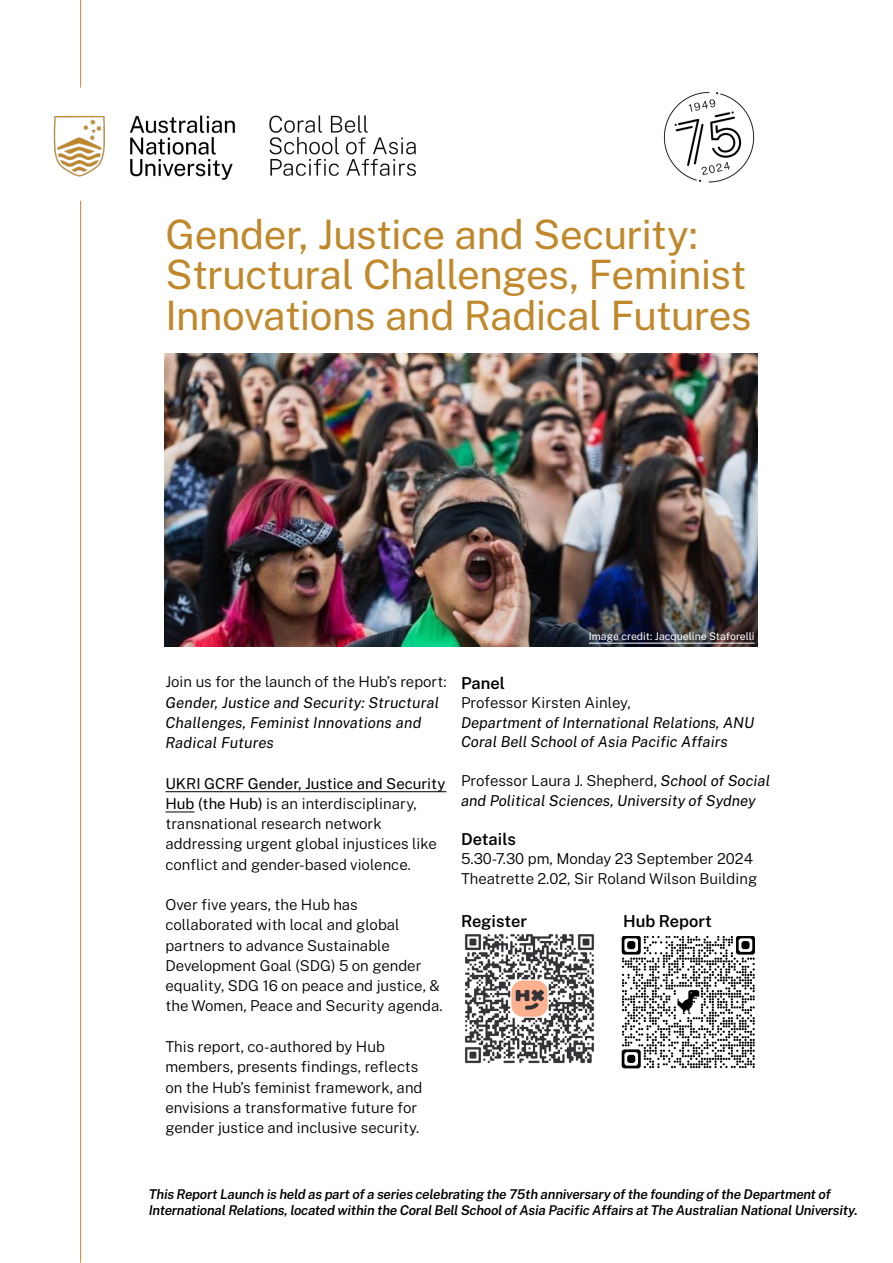
<style>
.page{position:relative;width:893px;height:1263px;background:#fff}
.page>*{position:absolute;margin:0;border:0;box-sizing:border-box;transform-origin:0 0}
._60_62_title_GOLD{font:40.5px/40.5px "Public Sans";letter-spacing:-.015em;color:#c0882b}
.t1{font:600 16.5px "Public Sans";color:#000}
.Body_Copy_9pt{font:300 15px/20.2px "Public Sans";color:#000}
.Body_Copy_9pt-2{font:italic 15px/20.2px "Public Sans";color:#000}
.t2{font:italic 600 13.5px/16.2px "Public Sans";letter-spacing:-.02em;color:#000}
.t3{font:10.5px "Public Sans";color:#fff}
.s1{font-weight:300;font-style:normal}
.s2{font-weight:400}
</style>
<div class="page">
<img style="left:53px;top:115px;width:363px;height:65px">
<hr style="left:80px;top:0;width:1px;height:88px;background:#c0882b">
<hr style="left:80px;top:201px;width:1px;height:1062px;background:#c0882b">
<hr style="left:165px;top:791px;width:281px;height:1px;background:#000">
<hr style="left:165px;top:811px;width:30px;height:1px;background:#000">
<img style="left:464px;top:934px;width:131px;height:130px">
<img style="left:621px;top:936px;width:134px;height:132px">
<img style="left:663px;top:91px;width:92px;height:92px">
<img style="left:165px;top:354px;width:592px;height:292px">
<hr style="left:589px;top:643px;width:166px;height:1px;background:#fff">
<p class="_60_62_title_GOLD" style="left:165px;top:212px;width:588px">Gender, Justice and Security:<br>Structural Challenges, Feminist<br>Innovations and Radical Futures</p>
<p class="Body_Copy_9pt-2" style="left:165px;top:671px;width:283px"><span class="s1">Join us for the launch of the Hub’s report:<br></span>Gender, Justice and Security: Structural Challenges, Feminist Innovations and Radical Futures</p>
<p class="Body_Copy_9pt" style="left:165px;top:772px;width:281px"><span class="s2">UKRI GCRF Gender, Justice and Security Hub (the Hub)</span> is an interdisciplinary, transnational research network addressing urgent global injustices like conflict and gender-based violence.</p>
<p class="Body_Copy_9pt" style="left:165px;top:894px;width:279px">Over five years, the Hub has collaborated with local and global partners to advance Sustainable Development Goal (SDG) 5 on gender equality, SDG 16 on peace and justice, &amp; the Women, Peace and Security agenda.</p>
<p class="Body_Copy_9pt" style="left:165px;top:1035px;width:259px">This report, co-authored by Hub members, presents findings, reflects on the Hub’s feminist framework, and envisions a transformative future for gender justice and inclusive security.</p>
<p class="t3" style="left:589px;top:629px;width:167px">Image credit: Jacqueline Staforelli</p>
<p class="t1" style="left:461px;top:671px;width:45px">Panel</p>
<p class="Body_Copy_9pt-2" style="left:461px;top:692px;width:295px;line-height:19.5px"><span class="s1">Professor Kirsten Ainley,<br></span>Department of International Relations, ANU<br>Coral Bell School of Asia Pacific Affairs</p>
<p class="Body_Copy_9pt-2" style="left:461px;top:770px;width:311px;line-height:19.5px"><span class="s1">Professor Laura J. Shepherd,</span> School of Social and Political Sciences, University of Sydney</p>
<p class="t1" style="left:461px;top:827px;width:56px">Details</p>
<p class="Body_Copy_9pt" style="left:461px;top:848px;width:298px;line-height:19.5px">5.30-7.30 pm, Monday 23 September 2024<br>Theatrette 2.02, Sir Roland Wilson Building</p>
<p class="t1" style="left:461px;top:909px;width:67px">Register</p>
<p class="t1" style="left:623px;top:909px;width:90px">Hub Report</p>
<p class="t2" style="left:149px;top:1186px;width:710px">This Report Launch is held as part of a series celebrating the 75th anniversary of the founding of the Department of<br>International Relations, located within the Coral Bell School of Asia Pacific Affairs at The Australian National University.</p>
</div>
